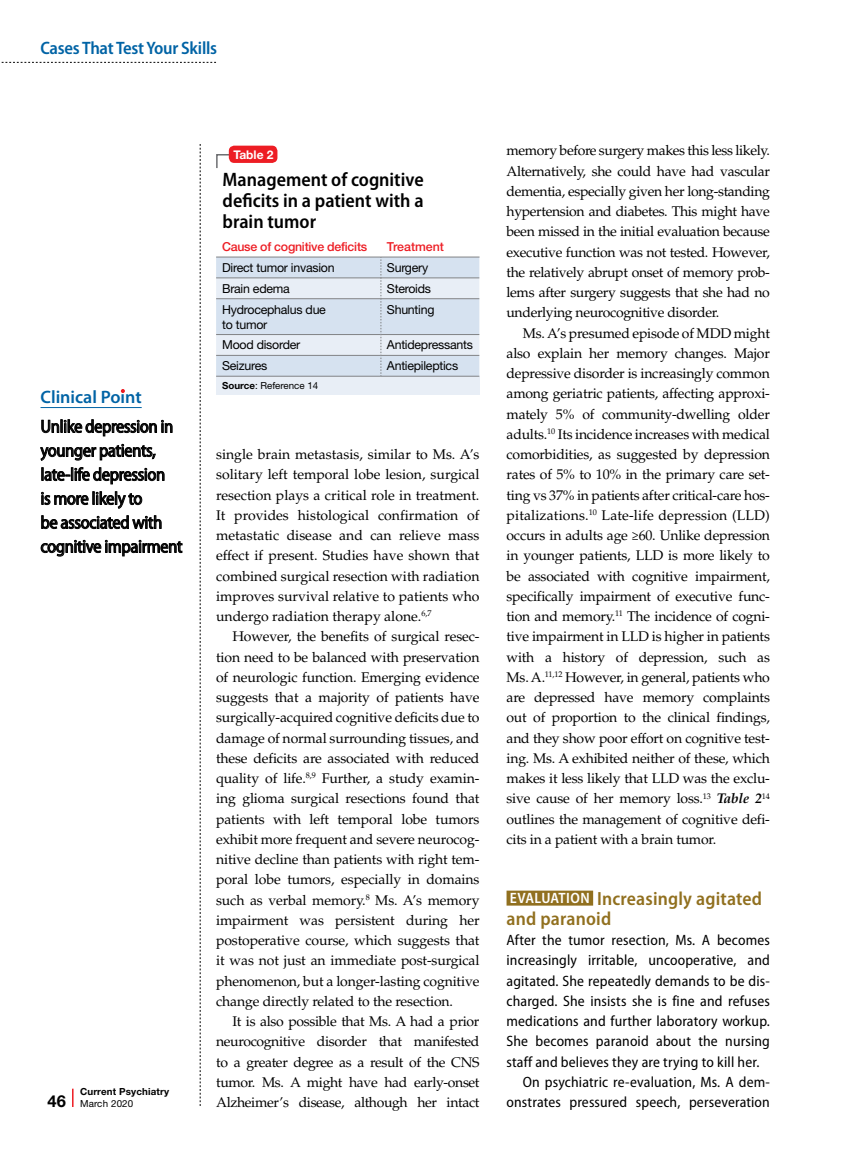
<style>
.page{position:relative;width:851px;height:1161px;background:#fff}
.page>*{position:absolute;margin:0;border:0;box-sizing:border-box;transform-origin:0 0}
.tabletitle{font:600 semi-condensed 19.5px/21px "Myriad Pro";color:#000;text-align:justify}
.sub2_case{font:600 semi-condensed 19.2px/20.2px "Myriad Pro";letter-spacing:.01em;color:#91701f}
.clinical_point{font:semi-condensed 18px/24px "Myriad Pro";letter-spacing:-.02em;color:#000}
.t1{font:600 semi-condensed 18px "Myriad Pro";letter-spacing:-.015em;color:#0063a5}
.t2{font:600 18px "Myriad Pro";color:#0063a5}
.body_case{font:semi-condensed 15px/20.2px "Myriad Pro";letter-spacing:.01em;color:#000;text-align:justify}
.body_case_indent{font:semi-condensed 15px/20.2px "Myriad Pro";letter-spacing:.01em;color:#000;text-align:right}
.body_indent{font:14.1px/20.2px "Palatino LT Std";letter-spacing:-.025em;color:#000;text-align:justify}
.body{font:14.1px/20.2px "Palatino LT Std";color:#000;text-align:justify}
.tablebody{font:12.3px/15px "Helvetica Neue LT Std";letter-spacing:-.02em;color:#000}
.tablesub_red{font:500 12.3px "Helvetica Neue LT Std";letter-spacing:-.02em;color:#ed1d24}
.tablesub_red-2{font:500 12.3px "Helvetica Neue LT Std";color:#ed1d24}
.tabletitle_no{font:700 12px "Helvetica Neue LT Std";color:#fff}
.t3{font:700 9.75px/12px "Helvetica Neue LT Std";letter-spacing:.015em;color:#000}
.source{font:9.75px "Helvetica Neue LT Std";color:#000}
.s1{font-size:16.5px}
.s2{font-weight:400}
.s3{font-weight:700}
.s4{font-weight:700;font-style:italic}
.s5{font-size:15px;color:#fff}
</style>
<div class="page">
<svg style="left:200px;top:144px;width:1px;height:962px"></svg>
<svg style="left:72px;top:1089px;width:2px;height:18px"></svg>
<svg style="left:1px;top:62px;width:215px;height:1px"></svg>
<div style="left:506px;top:891px;width:87px;height:15px;background:#91701f"></div>
<hr style="left:40px;top:407px;width:102px;height:1px;background:#0063a5">
<svg style="left:41px;top:419px;width:131px;height:18px"></svg>
<svg style="left:40px;top:444px;width:116px;height:17px"></svg>
<svg style="left:42px;top:467px;width:122px;height:18px"></svg>
<svg style="left:41px;top:491px;width:101px;height:18px"></svg>
<svg style="left:41px;top:515px;width:120px;height:15px"></svg>
<svg style="left:41px;top:540px;width:141px;height:17px"></svg>
<svg style="left:121px;top:389px;width:4px;height:4px"></svg>
<svg style="left:216px;top:153px;width:16px;height:15px"></svg>
<div style="left:229px;top:146px;width:48px;height:17px;background:#ed1d24;border-radius:5px"></div>
<div style="left:216px;top:376px;width:263px;height:19px;background:#e8eef6"></div>
<hr style="left:216px;top:376px;width:165px;height:1px;background:#808285">
<hr style="left:381px;top:376px;width:98px;height:1px;background:#808285">
<svg style="left:216px;top:257px;width:263px;height:119px;background:#d8e1ed"></svg>
<p class="t1" style="left:40px;top:37px;width:178px">Cases That Test Your Skills</p>
<p class="t2" style="left:40px;top:386px;width:103px">Clinical Point</p>
<p class="clinical_point" style="left:40px;top:414px;width:143px">Unlike depression in younger patients, late-life depression<br>is more likely to<br>be associated with cognitive impairment</p>
<p class="t3" style="left:47px;top:1085px;width:123px;text-indent:33px">Current Psychiatry<br><span class="s1">46</span> <span class="s2">March 2020</span></p>
<p class="tabletitle_no" style="left:233px;top:147px;width:42px">Table 2</p>
<p class="tabletitle" style="left:222px;top:168px;width:202px">Management of cognitive deficits in a patient with a brain tumor</p>
<p class="tablesub_red" style="left:222px;top:239px;width:147px">Cause of cognitive deficits</p>
<p class="tablesub_red-2" style="left:387px;top:239px;width:59px">Treatment</p>
<p class="tablebody" style="left:222px;top:260px;width:114px">Direct tumor invasion</p>
<p class="tablebody" style="left:387px;top:260px;width:43px">Surgery</p>
<p class="tablebody" style="left:222px;top:281px;width:69px">Brain edema</p>
<p class="tablebody" style="left:387px;top:281px;width:46px">Steroids</p>
<p class="tablebody" style="left:222px;top:302px;width:105px">Hydrocephalus due to tumor</p>
<p class="tablebody" style="left:387px;top:302px;width:49px">Shunting</p>
<p class="tablebody" style="left:222px;top:337px;width:80px">Mood disorder</p>
<p class="tablebody" style="left:387px;top:337px;width:87px">Antidepressants</p>
<p class="tablebody" style="left:222px;top:358px;width:47px">Seizures</p>
<p class="tablebody" style="left:387px;top:358px;width:73px">Antiepileptics</p>
<p class="source" style="left:222px;top:380px;width:98px"><span class="s3">Source</span>: Reference 14</p>
<p class="body" style="left:216px;top:444px;width:265px">single brain metastasis, similar to Ms. A’s solitary left temporal lobe lesion, surgical resection plays a critical role in treatment.<br>It provides histological confirmation of metastatic disease and can relieve mass effect if present. Studies have shown that combined surgical resection with radiation improves survival relative to patients who undergo radiation therapy alone.<sup>6,7</sup></p>
<p class="body_indent" style="left:216px;top:627px;width:265px;text-indent:16px">However, the benefits of surgical resec&shy;tion need to be balanced with preservation of neurologic function. Emerging evidence suggests that a majority of patients have surgically-acquired cognitive deficits due to damage of normal surrounding tissues, and these deficits are associated with reduced quality of life.<sup>8,9</sup> Further, a study examin&shy;ing glioma surgical resections found that patients with left temporal lobe tumors exhibit more frequent and severe neurocog&shy;nitive decline than patients with right tem&shy;poral lobe tumors, especially in domains such as verbal memory.<sup>8</sup> Ms. A’s memory impairment was persistent during her postoperative course, which suggests that it was not just an immediate post-surgical phenomenon, but a longer-lasting cognitive change directly related to the resection.</p>
<p class="body_indent" style="left:216px;top:1011px;width:265px;text-indent:16px">It is also possible that Ms. A had a prior neurocognitive disorder that manifested to a greater degree as a result of the CNS tumor. Ms. A might have had early-onset Alzheimer’s disease, although her intact</p>
<p class="body_indent" style="left:506px;top:141px;width:265px">memory before surgery makes this less likely.<br>Alternatively, she could have had vascular dementia, especially given her long-standing hypertension and diabetes. This might have been missed in the initial evaluation because executive function was not tested. However, the relatively abrupt onset of memory prob&shy;lems after surgery suggests that she had no underlying neurocognitive disorder.</p>
<p class="body_indent" style="left:506px;top:323px;width:265px;text-indent:16px">Ms. A’s presumed episode of MDD might also explain her memory changes. Major depressive disorder is increasingly common among geriatric patients, affecting approxi&shy;mately 5% of community-dwelling older adults.<sup>10</sup> Its incidence increases with medical comorbidities, as suggested by depression rates of 5% to 10% in the primary care set&shy;ting vs 37% in patients after critical-care hos&shy;pitalizations.<sup>10</sup> Late-life depression (LLD) occurs in adults age ≥60. Unlike depression in younger patients, LLD is more likely to be associated with cognitive impairment, specifically impairment of executive func&shy;tion and memory.<sup>11</sup> The incidence of cogni&shy;tive impairment in LLD is higher in patients with a history of depression, such as Ms. A.<sup>11,12</sup> However, in general, patients who are depressed have memory complaints out of proportion to the clinical findings, and they show poor effort on cognitive test&shy;ing. Ms. A exhibited neither of these, which makes it less likely that LLD was the exclu&shy;sive cause of her memory loss.<sup>13</sup> <span class="s4">Table 2</span><sup>14 </sup>outlines the management of cognitive defi&shy;cits in a patient with a brain tumor.</p>
<p class="sub2_case" style="left:506px;top:888px;width:257px"><span class="s5">EVALUATION</span> Increasingly agitated and paranoid</p>
<p class="body_case" style="left:506px;top:930px;width:265px">After the tumor resection, Ms. A becomes increasingly irritable, uncooperative, and agitated. She repeatedly demands to be dis&shy;charged. She insists she is fine and refuses medications and further laboratory workup.<br>She becomes paranoid about the nursing staff and believes they are trying to kill her.</p>
<p class="body_case_indent" style="left:506px;top:1071px;width:265px">On psychiatric re-evaluation, Ms. A dem&shy;onstrates pressured speech, perseveration</p>
</div>
